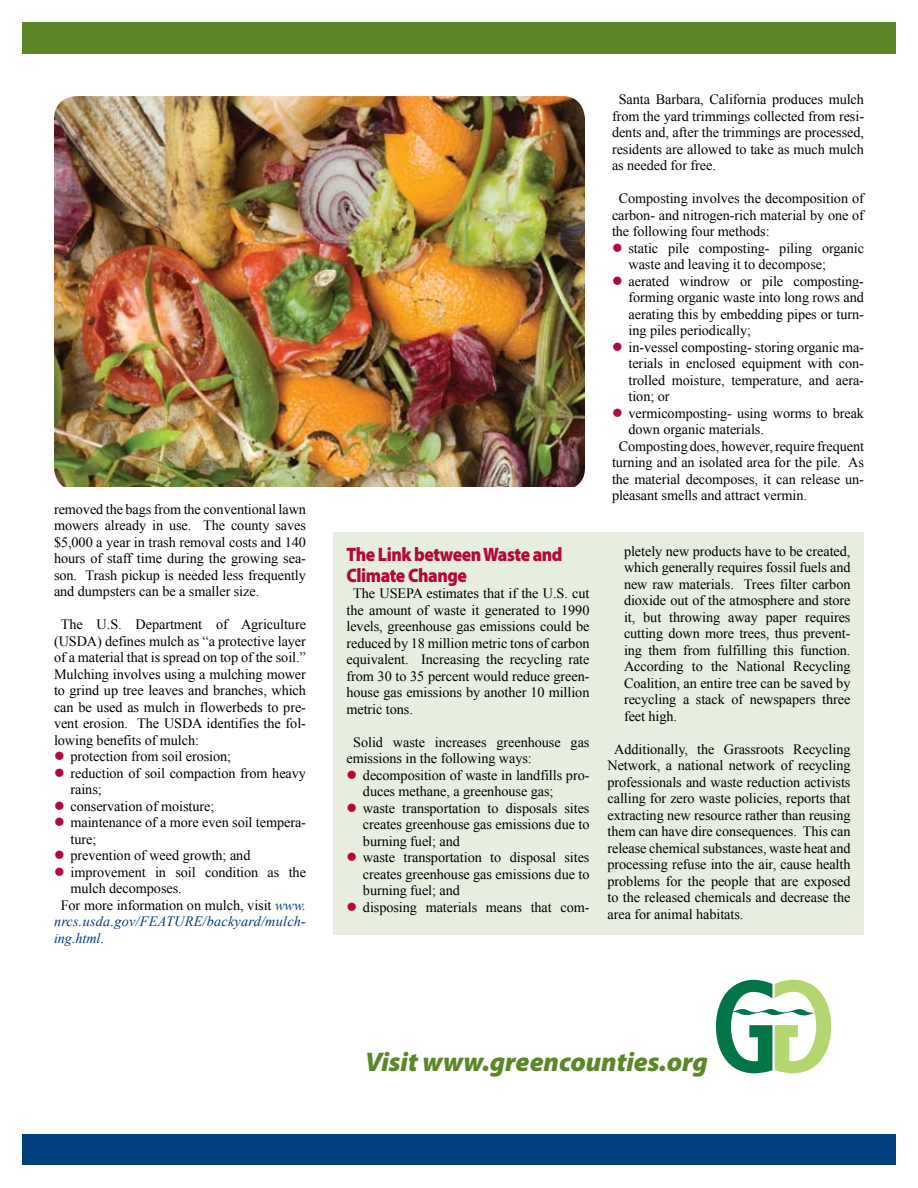
<style>
.page{position:relative;width:918px;height:1188px;background:#fff}
.page>*{position:absolute;margin:0;border:0;box-sizing:border-box;transform-origin:0 0}
.t1{font:italic 900 27px "Myriad Pro";letter-spacing:-.005em;color:#5c8727}
.t2{font:900 19.5px/21px "Myriad Pro";letter-spacing:-.025em;color:#b30838;scale:.9 1}
.t3{font:14.25px/16.5px "Times New Roman";letter-spacing:-.005em;color:#000;text-align:justify}
.t4{font:italic 14.25px "Times New Roman";letter-spacing:.015em;color:#003e7e}
.s1{font-style:italic;color:#003e7e}
.s2{font-style:normal;color:#000}
</style>
<div class="page">
<div style="left:0;top:1134px;width:918px;height:54px;background:#003e7e"></div>
<div style="left:0;top:0;width:918px;height:54px;background:#5c8727"></div>
<div style="left:0;top:0;width:22px;height:1188px;background:#fff"></div>
<div style="left:0;top:1166px;width:918px;height:22px;background:#fff"></div>
<div style="left:896px;top:0;width:22px;height:1188px;background:#fff"></div>
<div style="left:0;top:0;width:918px;height:21px;background:#fff"></div>
<svg style="left:716px;top:979px;width:116px;height:95px"></svg>
<div style="left:333px;top:532px;width:531px;height:403px;background:#e7eddf"></div>
<img style="left:54px;top:96px;width:531px;height:391px">
<p class="t3" style="left:54px;top:501px;width:254px">removed the bags from the conventional lawn mowers already in use. The county saves $5,000 a year in trash removal costs and 140 hours of staff time during the growing sea&shy;son. Trash pickup is needed less frequently and dumpsters can be a smaller size.</p>
<p class="t3" style="left:61px;top:616px;width:247px">The U.S. Department of Agriculture</p>
<p class="t3" style="left:54px;top:633px;width:253px">(USDA) defines mulch as “a protective layer</p>
<p class="t3" style="left:54px;top:649px;width:253px">of a material that is spread on top of the soil.”</p>
<p class="t3" style="left:54px;top:666px;width:253px">Mulching involves using a mulching mower</p>
<p class="t3" style="left:54px;top:682px;width:254px">to grind up tree leaves and branches, which</p>
<p class="t3" style="left:54px;top:699px;width:254px">can be used as mulch in flowerbeds to pre-</p>
<p class="t3" style="left:54px;top:715px;width:254px">vent erosion. The USDA identifies the fol-</p>
<p class="t3" style="left:54px;top:732px;width:147px">lowing benefits of mulch:</p>
<p class="t3" style="left:71px;top:748px;width:162px">protection from soil erosion;</p>
<p class="t3" style="left:71px;top:765px;width:237px">reduction of soil compaction from heavy</p>
<p class="t3" style="left:71px;top:781px;width:33px">rains;</p>
<p class="t3" style="left:71px;top:798px;width:145px">conservation of moisture;</p>
<p class="t3" style="left:71px;top:814px;width:237px">maintenance of a more even soil tempera-</p>
<p class="t3" style="left:71px;top:831px;width:27px">ture;</p>
<p class="t3" style="left:71px;top:847px;width:181px">prevention of weed growth; and</p>
<p class="t3" style="left:71px;top:864px;width:237px">improvement in soil condition as the</p>
<p class="t3" style="left:71px;top:880px;width:113px">mulch decomposes.</p>
<p class="t3" style="left:61px;top:897px;width:247px">For more information on mulch, visit <span class="s1">www.</span></p>
<p class="t4" style="left:54px;top:912px;width:254px">nrcs.usda.gov/FEATURE/backyard/mulch-</p>
<p class="t4" style="left:54px;top:928px;width:52px">ing.html<span class="s2">.</span></p>
<h2 class="t2" style="left:346px;top:544px;width:242px">The Link between Waste and<br>Climate Change</h2>
<p class="t3" style="left:346px;top:585px;width:245px;text-indent:7px">The USEPA estimates that if the U.S. cut the amount of waste it generated to 1990 levels, greenhouse gas emissions could be reduced by 18 million metric tons of carbon equivalent. Increasing the recycling rate from 30 to 35 percent would reduce green&shy;house gas emissions by another 10 million metric tons.</p>
<p class="t3" style="left:346px;top:733px;width:244px;text-indent:7px">Solid waste increases greenhouse gas emissions in the following ways:</p>
<p class="t3" style="left:363px;top:766px;width:228px;text-align:left">decomposition of waste in landfills pro&shy;duces methane, a greenhouse gas;<br>waste transportation to disposals sites creates greenhouse gas emissions due to burning fuel; and<br>waste transportation to disposal sites creates greenhouse gas emissions due to burning fuel; and<br>disposing materials means that com-</p>
<p class="t3" style="left:612px;top:91px;width:254px;text-indent:7px">Santa Barbara, California produces mulch from the yard trimmings collected from resi&shy;dents and, after the trimmings are processed, residents are allowed to take as much mulch as needed for free.</p>
<p class="t3" style="left:612px;top:190px;width:254px;text-indent:7px">Composting involves the decomposition of carbon- and nitrogen-rich material by one of the following four methods:</p>
<p class="t3" style="left:629px;top:240px;width:237px">static pile composting- piling organic</p>
<p class="t3" style="left:629px;top:256px;width:199px">waste and leaving it to decompose;</p>
<p class="t3" style="left:629px;top:273px;width:237px">aerated windrow or pile composting-</p>
<p class="t3" style="left:629px;top:289px;width:237px">forming organic waste into long rows and</p>
<p class="t3" style="left:629px;top:306px;width:237px">aerating this by embedding pipes or turn-</p>
<p class="t3" style="left:629px;top:322px;width:124px">ing piles periodically;</p>
<p class="t3" style="left:629px;top:339px;width:237px">in-vessel composting- storing organic ma-</p>
<p class="t3" style="left:629px;top:355px;width:237px">terials in enclosed equipment with con-</p>
<p class="t3" style="left:629px;top:372px;width:237px">trolled moisture, temperature, and aera-</p>
<p class="t3" style="left:629px;top:388px;width:43px">tion; or</p>
<p class="t3" style="left:629px;top:405px;width:237px">vermicomposting- using worms to break</p>
<p class="t3" style="left:629px;top:421px;width:137px">down organic materials.</p>
<p class="t3" style="left:619px;top:438px;width:247px">Composting does, however, require frequent</p>
<p class="t3" style="left:612px;top:454px;width:254px">turning and an isolated area for the pile. As</p>
<p class="t3" style="left:612px;top:471px;width:254px">the material decomposes, it can release un-</p>
<p class="t3" style="left:612px;top:487px;width:197px">pleasant smells and attract vermin.</p>
<p class="t3" style="left:624px;top:543px;width:228px">pletely new products have to be created, which generally requires fossil fuels and new raw materials. Trees filter carbon dioxide out of the atmosphere and store it, but throwing away paper requires cutting down more trees, thus prevent&shy;ing them from fulfilling this function.<br>According to the National Recycling Coalition, an entire tree can be saved by recycling a stack of newspapers three feet high.</p>
<p class="t3" style="left:607px;top:741px;width:245px;text-indent:7px">Additionally, the Grassroots Recycling Network, a national network of recycling professionals and waste reduction activists calling for zero waste policies, reports that extracting new resource rather than reusing them can have dire consequences. This can release chemical substances, waste heat and processing refuse into the air, cause health problems for the people that are exposed to the released chemicals and decrease the area for animal habitats.</p>
<h1 class="t1" style="left:365px;top:1047px;width:344px">Visit www.greencounties.org</h1>
</div>
